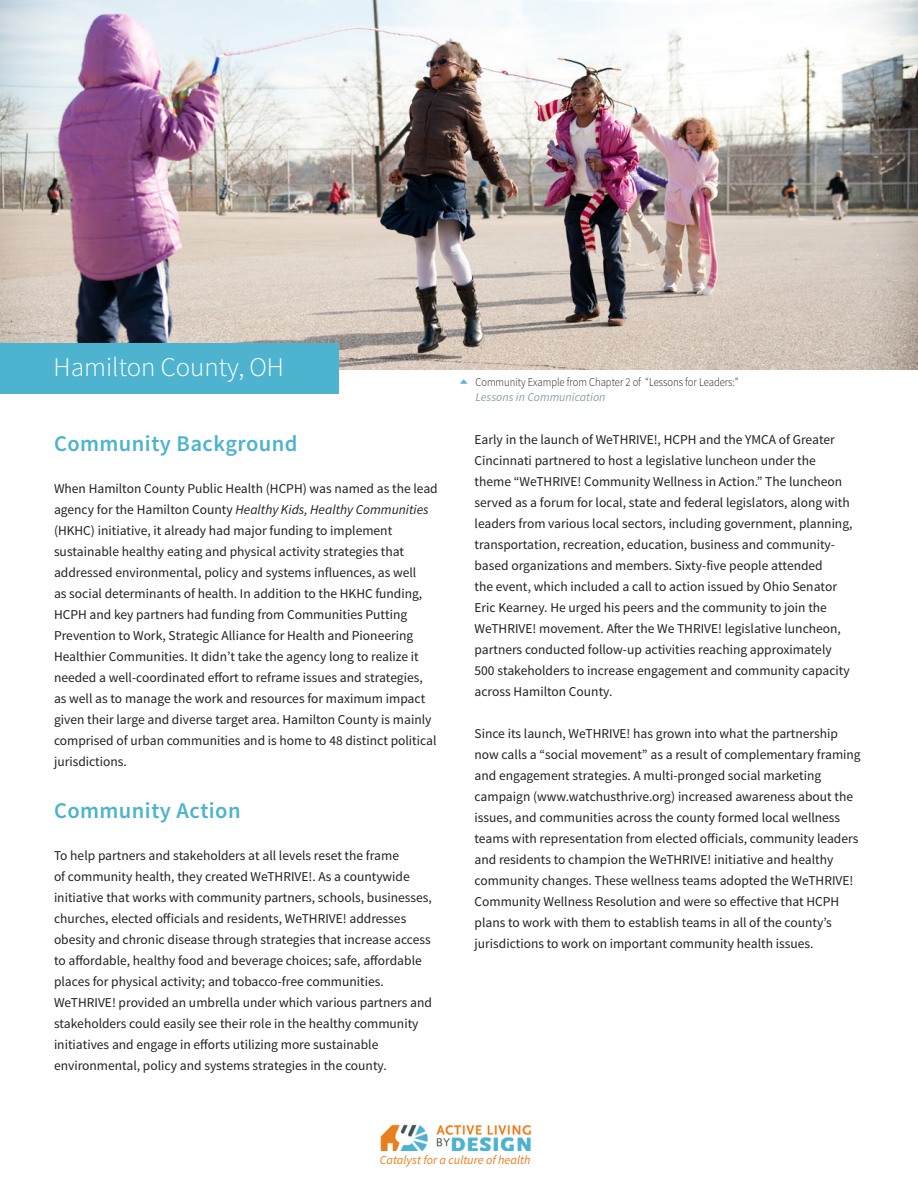
<style>
.page{position:relative;width:918px;height:1188px;background:#fff}
.page>*{position:absolute;margin:0;border:0;box-sizing:border-box;transform-origin:0 0}
.Heading1{font:300 27px "Source Sans Pro";color:#fff}
.Heading_3{font:600 22.5px "Source Sans Pro";letter-spacing:.02em;color:#4db3cf}
.t1{font:13.5px/21px "Source Sans Pro";color:#231f20}
.t2{font:italic 12.3px "Source Sans Pro";color:#ea7e1d}
.t3{font:300 12px/15px "Source Sans Pro";color:#231f20;scale:.88 1}
.s1{font-style:italic}
.s2{font-weight:400;font-style:italic;color:#83a5a8}
</style>
<div class="page">
<img style="left:0;top:0;width:918px;height:369px">
<div style="left:0;top:344px;width:338px;height:50px;background:#4db3cf"></div>
<img style="left:380px;top:1124px;width:152px;height:27px">
<p class="Heading1" style="left:54px;top:351px;width:232px">Hamilton County, OH</p>
<p class="Heading_3" style="left:54px;top:429px;width:245px">Community Background</p>
<p class="t1" style="left:54px;top:478px;width:385px">When Hamilton County Public Health (HCPH) was named as the lead agency for the Hamilton County <span class="s1">Healthy Kids, Healthy Communities </span>(HKHC) initiative, it already had major funding to implement sustainable healthy eating and physical activity strategies that addressed environmental, policy and systems influences, as well<br>as social determinants of health. In addition to the HKHC funding, HCPH and key partners had funding from Communities Putting Prevention to Work, Strategic Alliance for Health and Pioneering Healthier Communities. It didn’t take the agency long to realize it needed a well-coordinated effort to reframe issues and strategies, as well as to manage the work and resources for maximum impact given their large and diverse target area. Hamilton County is mainly comprised of urban communities and is home to 48 distinct political jurisdictions.</p>
<p class="Heading_3" style="left:54px;top:797px;width:188px">Community Action</p>
<p class="t1" style="left:54px;top:845px;width:379px">To help partners and stakeholders at all levels reset the frame<br>of community health, they created WeTHRIVE!. As a countywide initiative that works with community partners, schools, businesses, churches, elected officials and residents, WeTHRIVE! addresses obesity and chronic disease through strategies that increase access to affordable, healthy food and beverage choices; safe, affordable places for physical activity; and tobacco-free communities.<br>WeTHRIVE! provided an umbrella under which various partners and stakeholders could easily see their role in the healthy community initiatives and engage in efforts utilizing more sustainable environmental, policy and systems strategies in the county.</p>
<p class="t3" style="left:476px;top:375px;width:300px">Community Example from Chapter 2 of “Lessons for Leaders:”<br><span class="s2">Lessons in Communication</span></p>
<p class="t1" style="left:475px;top:429px;width:379px">Early in the launch of WeTHRIVE!, HCPH and the YMCA of Greater Cincinnati partnered to host a legislative luncheon under the theme “WeTHRIVE! Community Wellness in Action.” The luncheon served as a forum for local, state and federal legislators, along with leaders from various local sectors, including government, planning, transportation, recreation, education, business and community&shy;based organizations and members. Sixty-five people attended<br>the event, which included a call to action issued by Ohio Senator Eric Kearney. He urged his peers and the community to join the WeTHRIVE! movement. After the We THRIVE! legislative luncheon, partners conducted follow-up activities reaching approximately 500 stakeholders to increase engagement and community capacity across Hamilton County.</p>
<p class="t1" style="left:475px;top:723px;width:388px">Since its launch, WeTHRIVE! has grown into what the partnership now calls a “social movement” as a result of complementary framing and engagement strategies. A multi-pronged social marketing campaign (www.watchusthrive.org) increased awareness about the issues, and communities across the county formed local wellness teams with representation from elected officials, community leaders and residents to champion the WeTHRIVE! initiative and healthy community changes. These wellness teams adopted the WeTHRIVE!<br>Community Wellness Resolution and were so effective that HCPH plans to work with them to establish teams in all of the county’s jurisdictions to work on important community health issues.</p>
<p class="t2" style="left:380px;top:1152px;width:152px">Catalyst for a culture of health</p>
</div>
